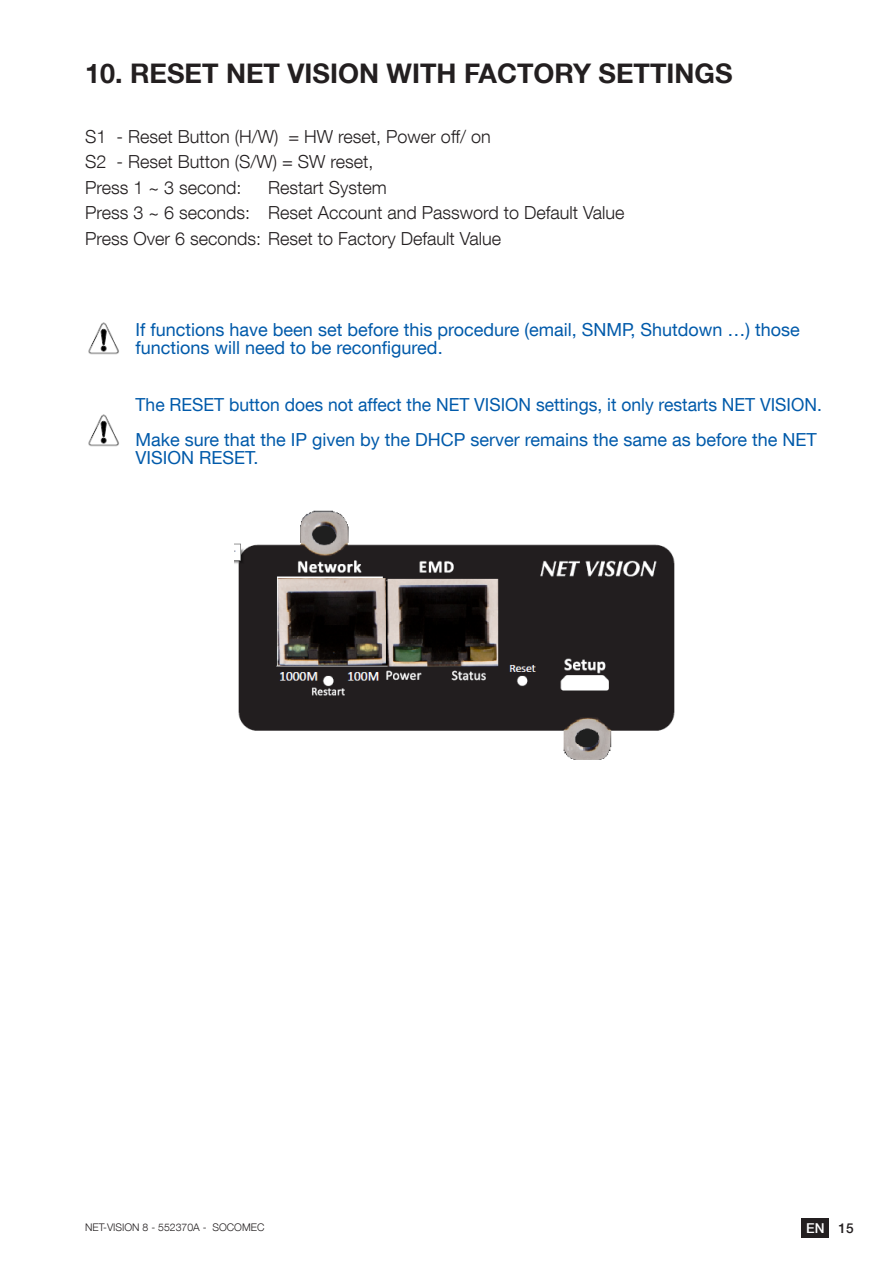
<style>
.page{position:relative;width:893px;height:1263px;background:#fff}
.page>*{position:absolute;margin:0;border:0;box-sizing:border-box;transform-origin:0 0}
.t1{font:700 27px "Helvetica Neue LT Com";color:#231f20}
.t2{font:18px/18px "Helvetica Neue LT Com";color:#015aaa}
.t3{font:300 18px/25.5px "Helvetica Neue LT Com";color:#231f20}
.t4{font:500 13.65px "Helvetica Neue LT Com";color:#fff}
.t5{font:300 10.5px "Helvetica Neue LT Com";color:#231f20}
.s1{color:#231f20}
</style>
<div class="page">
<div style="left:802px;top:1218px;width:27px;height:19px;background:#231f20"></div>
<img style="left:88px;top:322px;width:31px;height:33px">
<img style="left:88px;top:414px;width:31px;height:33px">
<img style="left:234px;top:511px;width:441px;height:248px">
<h1 class="t1" style="left:85px;top:56px;width:649px">10. RESET NET VISION WITH FACTORY SETTINGS</h1>
<p class="t3" style="left:85px;top:123px;width:407px">S1 - Reset Button (H/W) = HW reset, Power off/ on<br>S2 - Reset Button (S/W) = SW reset,<br>Press 1 ~ 3 second:</p>
<p class="t3" style="left:85px;top:174px;width:541px;text-indent:183px">Restart System<br>Press 3 ~ 6 seconds: Reset Account and Password to Default Value<br>Press Over 6 seconds: Reset to Factory Default Value</p>
<p class="t2" style="left:136px;top:320px;width:666px">If functions have been set before this procedure (email, SNMP, Shutdown …) those functions will need to be reconfigured.</p>
<p class="t2" style="left:136px;top:387px;width:688px;line-height:35px">The RESET button does not affect the NET VISION settings, it only restarts NET VISION.<br>Make sure that the IP given by the DHCP server remains the same as before the NET</p>
<p class="t2" style="left:136px;top:448px;width:124px">VISION RESET.</p>
<p class="t5" style="left:85px;top:1221px;width:181px">NET-VISION 8 - 552370A - SOCOMEC</p>
<p class="t4" style="left:806px;top:1220px;width:49px">EN <span class="s1">15</span></p>
</div>
